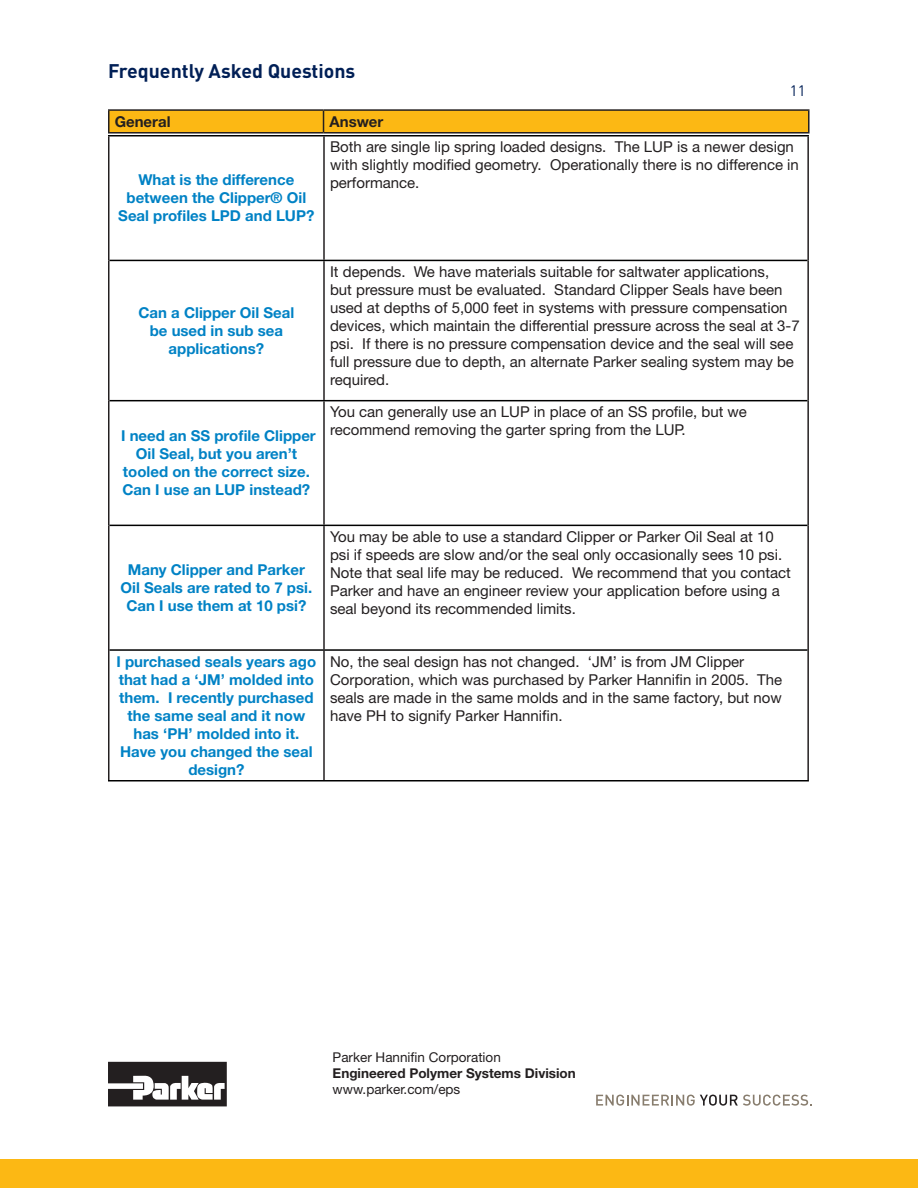
<style>
.page{position:relative;width:918px;height:1188px;background:#fff}
.page>*{position:absolute;margin:0;border:0;box-sizing:border-box;transform-origin:0 0}
.t1{font:700 19.5px "DINOT";color:#001f56}
.t2{font:15px/18px "Helvetica Neue LT Std";color:#231f20}
.t3{font:700 15px/18px "Helvetica Neue LT Std";color:#0082c5;text-align:center}
.t4{font:700 15px "Helvetica Neue LT Std";color:#231f20}
.t5{font:15px "DINOT";color:#001f56}
.t6{font:13.5px "Helvetica Neue LT Std";color:#231f20}
.t7{font:700 13.5px "Helvetica Neue LT Std";color:#231f20}
</style>
<div class="page">
<svg style="left:108px;top:1062px;width:119px;height:44px"></svg>
<div style="left:0;top:1159px;width:917px;height:29px;background:#fcb814"></div>
<svg style="left:596px;top:1095px;width:216px;height:11px"></svg>
<svg style="left:917px;top:1159px;width:1px;height:29px"></svg>
<hr style="left:108px;top:137px;width:2px;height:123px;background:#231f20">
<hr style="left:323px;top:137px;width:2px;height:123px;background:#231f20">
<hr style="left:807px;top:137px;width:2px;height:123px;background:#231f20">
<hr style="left:108px;top:260px;width:2px;height:141px;background:#231f20">
<hr style="left:323px;top:261px;width:2px;height:139px;background:#231f20">
<hr style="left:807px;top:260px;width:2px;height:141px;background:#231f20">
<hr style="left:108px;top:401px;width:2px;height:124px;background:#231f20">
<hr style="left:323px;top:401px;width:2px;height:124px;background:#231f20">
<hr style="left:807px;top:401px;width:2px;height:124px;background:#231f20">
<hr style="left:108px;top:525px;width:2px;height:125px;background:#231f20">
<hr style="left:323px;top:526px;width:2px;height:123px;background:#231f20">
<hr style="left:807px;top:525px;width:2px;height:125px;background:#231f20">
<hr style="left:108px;top:650px;width:2px;height:130px;background:#231f20">
<hr style="left:323px;top:651px;width:2px;height:129px;background:#231f20">
<hr style="left:807px;top:650px;width:2px;height:130px;background:#231f20">
<hr style="left:108px;top:135px;width:216px;height:1px;background:#000">
<hr style="left:324px;top:135px;width:485px;height:1px;background:#000">
<hr style="left:110px;top:260px;width:214px;height:1px;background:#000">
<hr style="left:324px;top:260px;width:483px;height:1px;background:#000">
<hr style="left:110px;top:400px;width:214px;height:1px;background:#000">
<hr style="left:324px;top:400px;width:483px;height:1px;background:#000">
<hr style="left:110px;top:525px;width:214px;height:1px;background:#000">
<hr style="left:324px;top:525px;width:483px;height:1px;background:#000">
<hr style="left:110px;top:649px;width:214px;height:2px;background:#000">
<hr style="left:324px;top:649px;width:483px;height:2px;background:#000">
<hr style="left:108px;top:780px;width:216px;height:2px;background:#000">
<hr style="left:324px;top:780px;width:485px;height:2px;background:#000">
<hr style="left:108px;top:109px;width:216px;height:2px;background:#231f20">
<hr style="left:108px;top:111px;width:2px;height:21px;background:#231f20">
<hr style="left:324px;top:109px;width:486px;height:2px;background:#231f20">
<div style="left:109px;top:110px;width:700px;height:22px;background:#fcb814"></div>
<hr style="left:808px;top:111px;width:2px;height:21px;background:#231f20">
<hr style="left:108px;top:132px;width:216px;height:2px;background:#231f20">
<hr style="left:324px;top:132px;width:486px;height:2px;background:#231f20">
<h1 class="t1" style="left:108px;top:57px;width:249px">Frequently Asked Questions</h1>
<p class="t4" style="left:115px;top:112px;width:57px">General</p>
<p class="t4" style="left:330px;top:112px;width:55px">Answer</p>
<p class="t5" style="left:790px;top:80px;width:17px">11</p>
<p class="t3" style="left:118px;top:171px;width:198px">What is the difference between the Clipper® Oil<br>Seal profiles LPD and LUP?</p>
<p class="t2" style="left:330px;top:138px;width:470px">Both are single lip spring loaded designs. The LUP is a newer design with slightly modified geometry. Operationally there is no difference in performance.</p>
<p class="t3" style="left:139px;top:303px;width:157px">Can a Clipper Oil Seal be used in sub sea applications?</p>
<p class="t3" style="left:121px;top:427px;width:196px">I need an SS profile Clipper<br>Oil Seal, but you aren’t tooled on the correct size.<br>Can I use an LUP instead?</p>
<p class="t3" style="left:121px;top:560px;width:193px">Many Clipper and Parker<br>Oil Seals are rated to 7 psi.<br>Can I use them at 10 psi?</p>
<p class="t2" style="left:330px;top:263px;width:471px">It depends. We have materials suitable for saltwater applications,<br>but pressure must be evaluated. Standard Clipper Seals have been used at depths of 5,000 feet in systems with pressure compensation devices, which maintain the differential pressure across the seal at 3-7 psi. If there is no pressure compensation device and the seal will see full pressure due to depth, an alternate Parker sealing system may be required.</p>
<p class="t2" style="left:330px;top:403px;width:418px">You can generally use an LUP in place of an SS profile, but we recommend removing the garter spring from the LUP.</p>
<p class="t2" style="left:330px;top:528px;width:462px">You may be able to use a standard Clipper or Parker Oil Seal at 10 psi if speeds are slow and/or the seal only occasionally sees 10 psi.<br>Note that seal life may be reduced. We recommend that you contact Parker and have an engineer review your application before using a seal beyond its recommended limits.</p>
<p class="t3" style="left:117px;top:652px;width:201px">I purchased seals years ago that had a ‘JM’ molded into them. I recently purchased the same seal and it now has ‘PH’ molded into it.<br>Have you changed the seal design?</p>
<p class="t2" style="left:330px;top:652px;width:454px">No, the seal design has not changed. ‘JM’ is from JM Clipper Corporation, which was purchased by Parker Hannifin in 2005. The seals are made in the same molds and in the same factory, but now have PH to signify Parker Hannifin.</p>
<p class="t6" style="left:333px;top:1049px;width:170px">Parker Hannifin Corporation</p>
<p class="t7" style="left:333px;top:1065px;width:245px">Engineered Polymer Systems Division</p>
<p class="t6" style="left:333px;top:1081px;width:129px">www.parker.com/eps</p>
</div>
